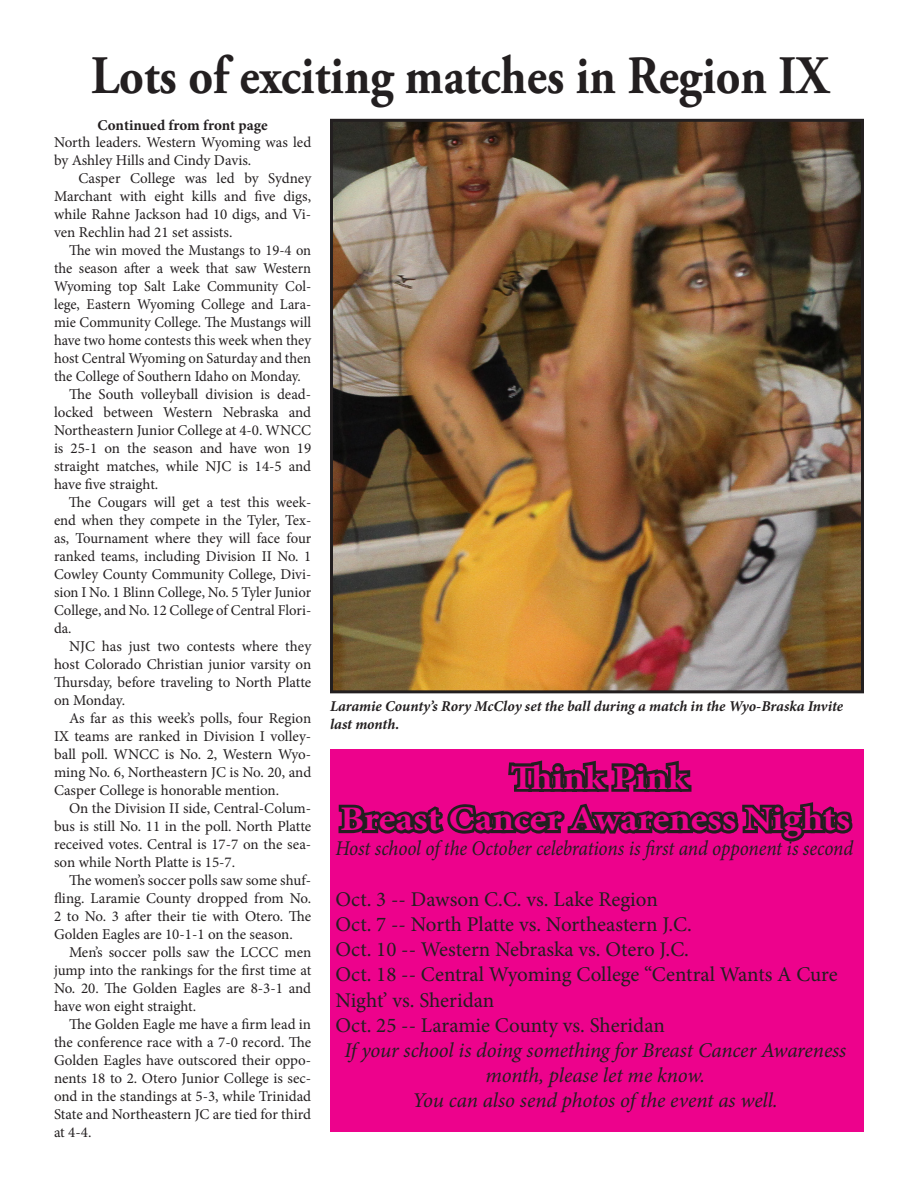
<style>
.page{position:relative;width:918px;height:1188px;background:#fff}
.page>*{position:absolute;margin:0;border:0;box-sizing:border-box;transform-origin:0 0}
.t1{font:700 54px "Adobe Garamond Pro";color:#231f20;scale:.89 1}
.t2{font:700 34.5px "Minion Pro";color:#ed028c;scale:1.1 1}
.t3{font:21px/25.2px "Minion Pro";color:#231f20}
.t4{font:italic 21px/25.2px "Minion Pro";letter-spacing:-.005em;color:#231f20;text-align:center}
.t5{font:italic 21px "Minion Pro";letter-spacing:-.005em;color:#231f20;scale:.92 1}
.t6{font:15px/18px "Minion Pro";color:#231f20;text-align:justify}
.t7{font:italic 700 15px/18px "Minion Pro";letter-spacing:-.005em;color:#231f20}
.t8{font:700 15px "Minion Pro";letter-spacing:-.005em;color:#231f20}
</style>
<div class="page">
<div style="left:330px;top:750px;width:534px;height:382px;background:#ed028c"></div>
<img style="left:334px;top:123px;width:526px;height:566px">
<div style="left:330px;top:119px;width:534px;height:574px;border:3px solid #231f20"></div>
<svg style="left:338px;top:760px;width:515px;height:82px"></svg>
<p class="t1" style="left:91px;top:45px;width:830px">Lots of exciting matches in Region IX</p>
<p class="t8" style="left:98px;top:114px;width:172px">Continued from front page</p>
<p class="t6" style="left:54px;top:133px;width:259px">North leaders. Western Wyoming was led by Ashley Hills and Cindy Davis.</p>
<p class="t6" style="left:54px;top:169px;width:259px;text-indent:25px">Casper College was led by Sydney Marchant with eight kills and five digs, while Rahne Jackson had 10 digs, and Vi&shy;ven Rechlin had 21 set assists.</p>
<p class="t6" style="left:54px;top:241px;width:259px;text-indent:15px">The win moved the Mustangs to 19-4 on the season after a week that saw Western Wyoming top Salt Lake Community Col&shy;lege, Eastern Wyoming College and Lara&shy;mie Community College. The Mustangs will have two home contests this week when they host Central Wyoming on Saturday and then the College of Southern Idaho on Monday.</p>
<p class="t6" style="left:54px;top:385px;width:259px;text-indent:15px">The South volleyball division is dead&shy;locked between Western Nebraska and Northeastern Junior College at 4-0. WNCC is 25-1 on the season and have won 19 straight matches, while NJC is 14-5 and have five straight.</p>
<p class="t6" style="left:54px;top:493px;width:259px;text-indent:15px">The Cougars will get a test this week&shy;end when they compete in the Tyler, Tex&shy;as, Tournament where they will face four ranked teams, including Division II No. 1<br>Cowley County Community College, Divi&shy;sion I No. 1 Blinn College, No. 5 Tyler Junior College, and No. 12 College of Central Flori&shy;da.</p>
<p class="t6" style="left:54px;top:637px;width:259px;text-indent:15px">NJC has just two contests where they host Colorado Christian junior varsity on Thursday, before traveling to North Platte on Monday.</p>
<p class="t6" style="left:54px;top:709px;width:259px;text-indent:15px">As far as this week’s polls, four Region IX teams are ranked in Division I volley&shy;ball poll. WNCC is No. 2, Western Wyo&shy;ming No. 6, Northeastern JC is No. 20, and Casper College is honorable mention.</p>
<p class="t6" style="left:54px;top:799px;width:259px;text-indent:15px">On the Division II side, Central-Colum&shy;bus is still No. 11 in the poll. North Platte received votes. Central is 17-7 on the sea&shy;son while North Platte is 15-7.</p>
<p class="t6" style="left:54px;top:871px;width:259px;text-indent:15px">The women’s soccer polls saw some shuf&shy;fling. Laramie County dropped from No.<br>2 to No. 3 after their tie with Otero. The Golden Eagles are 10-1-1 on the season.</p>
<p class="t6" style="left:54px;top:943px;width:259px;text-indent:15px">Men’s soccer polls saw the LCCC men jump into the rankings for the first time at No. 20. The Golden Eagles are 8-3-1 and have won eight straight.</p>
<p class="t6" style="left:54px;top:1015px;width:259px;text-indent:15px">The Golden Eagle me have a firm lead in the conference race with a 7-0 record. The Golden Eagles have outscored their oppo&shy;nents 18 to 2. Otero Junior College is sec&shy;ond in the standings at 5-3, while Trinidad State and Northeastern JC are tied for third at 4-4.</p>
<p class="t7" style="left:330px;top:697px;width:515px">Laramie County’s Rory McCloy set the ball during a match in the Wyo-Braska Invite last month.</p>
<p class="t2" style="left:510px;top:753px;width:163px">Think Pink</p>
<p class="t2" style="left:340px;top:795px;width:465px">Breast Cancer Awareness Nights</p>
<p class="t5" style="left:336px;top:834px;width:564px">Host school of the October celebrations is first and opponent is second</p>
<p class="t3" style="left:336px;top:887px;width:358px">Oct. 3 -- Dawson C.C. vs. Lake Region<br>Oct. 7 -- North Platte vs. Northeastern J.C.</p>
<p class="t3" style="left:336px;top:937px;width:355px">Oct. 10 -- Western Nebraska vs. Otero J.C.</p>
<p class="t3" style="left:336px;top:962px;width:504px">Oct. 18 -- Central Wyoming College “Central Wants A Cure<br>Night’ vs. Sheridan</p>
<p class="t3" style="left:336px;top:1013px;width:331px">Oct. 25 -- Laramie County vs. Sheridan</p>
<p class="t4" style="left:344px;top:1038px;width:503px">If your school is doing something for Breast Cancer Awareness month, please let me know.</p>
<p class="t4" style="left:413px;top:1088px;width:367px">You can also send photos of the event as well.</p>
</div>
